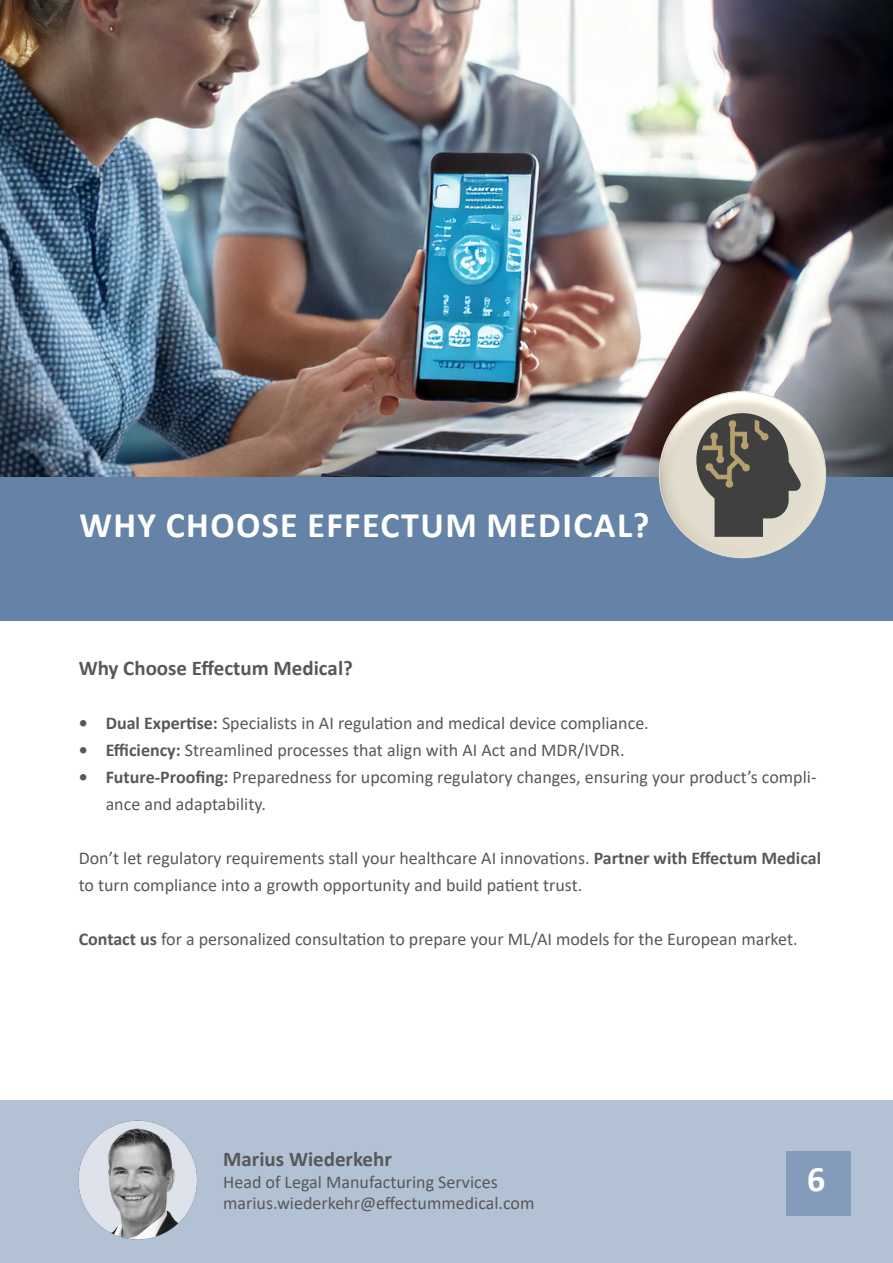
<style>
.page{position:relative;width:893px;height:1263px;background:#fff}
.page>*{position:absolute;margin:0;border:0;box-sizing:border-box;transform-origin:0 0}
.t1{font:700 36px "Calibri";letter-spacing:.04em;color:#fff}
.t2{font:700 21px "Calibri";color:#57585a}
.t3{font:18px/27px "Calibri";color:#57585a}
.s1{font-weight:700}
</style>
<div class="page">
<div style="left:0;top:1100px;width:893px;height:163px;background:#b2c1d3"></div>
<div style="left:0;top:476px;width:893px;height:145px;background:#6583a7"></div>
<img style="left:0;top:0;width:893px;height:476px">
<div style="left:786px;top:1151px;width:64px;height:65px;background:#849cb9"></div>
<img style="left:659px;top:391px;width:167px;height:167px;border-radius:82px">
<svg style="left:696px;top:412px;width:107px;height:125px;background:#7b776f"></svg>
<img style="left:79px;top:1120px;width:118px;height:119px">
<p class="t1" style="left:79px;top:500px;width:572px">WHY CHOOSE EFFECTUM MEDICAL?</p>
<p class="t2" style="left:79px;top:653px;width:276px">Why Choose Effectum Medical?</p>
<p class="t3" style="left:79px;top:709px;width:572px"><span class="s1">• Dual Expertise:</span> Specialists in AI regulation and medical device compliance.</p>
<p class="t3" style="left:79px;top:736px;width:547px"><span class="s1">• Efficiency:</span> Streamlined processes that align with AI Act and MDR/IVDR.</p>
<p class="t3" style="left:106px;top:763px;width:712px;text-indent:-27px"><span class="s1">• Future-Proofing:</span> Preparedness for upcoming regulatory changes, ensuring your product’s compli&shy;ance and adaptability.</p>
<p class="t3" style="left:79px;top:844px;width:744px">Don’t let regulatory requirements stall your healthcare AI innovations. <span class="s1">Partner with Effectum Medical </span>to turn compliance into a growth opportunity and build patient trust.</p>
<p class="t3" style="left:79px;top:925px;width:720px"><span class="s1">Contact us</span> for a personalized consultation to prepare your ML/AI models for the European market.</p>
<p class="t2" style="left:223px;top:1144px;width:170px">Marius Wiederkehr</p>
<p class="t3" style="left:223px;top:1168px;width:276px">Head of Legal Manufacturing Services</p>
<p class="t3" style="left:223px;top:1189px;width:313px">marius.wiederkehr@effectummedical.com</p>
<p class="t1" style="left:807px;top:1154px;width:20px">6</p>
</div>
